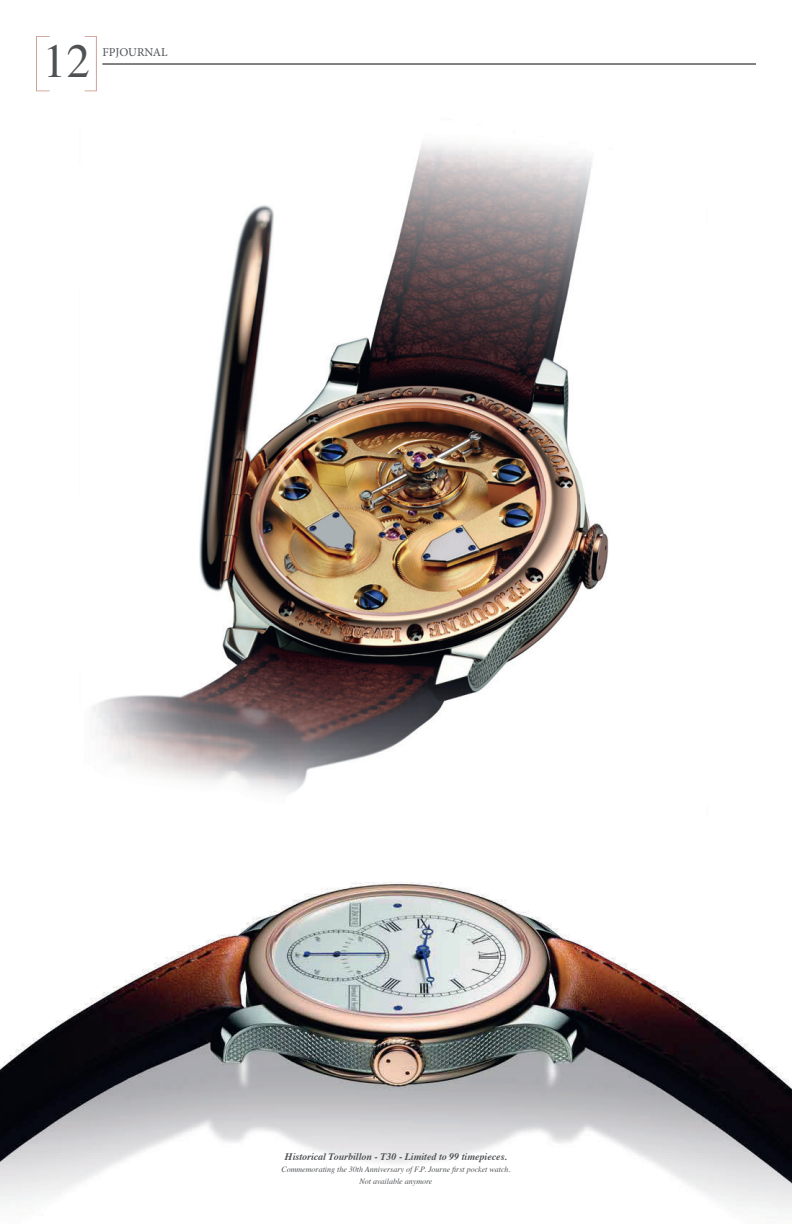
<style>
.page{position:relative;width:792px;height:1224px;background:#fff}
.page>*{position:absolute;margin:0;border:0;box-sizing:border-box;transform-origin:0 0}
.t1{font:47px "Times";color:#4f5255}
.t2{font:12px "Minion Pro";color:#4f5255}
.t3{font:italic 700 10px "Times";color:#4f5255}
.t4{font:italic 8px/12px "Times";color:#4f5255;text-align:center}
</style>
<div class="page">
<img style="left:0;top:882px;width:792px;height:330px">
<img style="left:93px;top:143px;width:516px;height:651px">
<hr style="left:102px;top:64px;width:654px;height:1px;background:#030505">
<svg style="left:85px;top:36px;width:12px;height:55px"></svg>
<svg style="left:36px;top:36px;width:14px;height:55px"></svg>
<h1 class="t1" style="left:43px;top:17px;width:48px">12</h1>
<h2 class="t2" style="left:102px;top:44px;width:67px">FPJOURNAL</h2>
<p class="t3" style="left:285px;top:1147px;width:224px">Historical Tourbillon - T30 - Limited to 99 timepieces.</p>
<p class="t4" style="left:281px;top:1162px;width:231px">Commemorating the 30th Anniversary of F.P. Journe first pocket watch.<br>Not available anymore</p>
</div>
